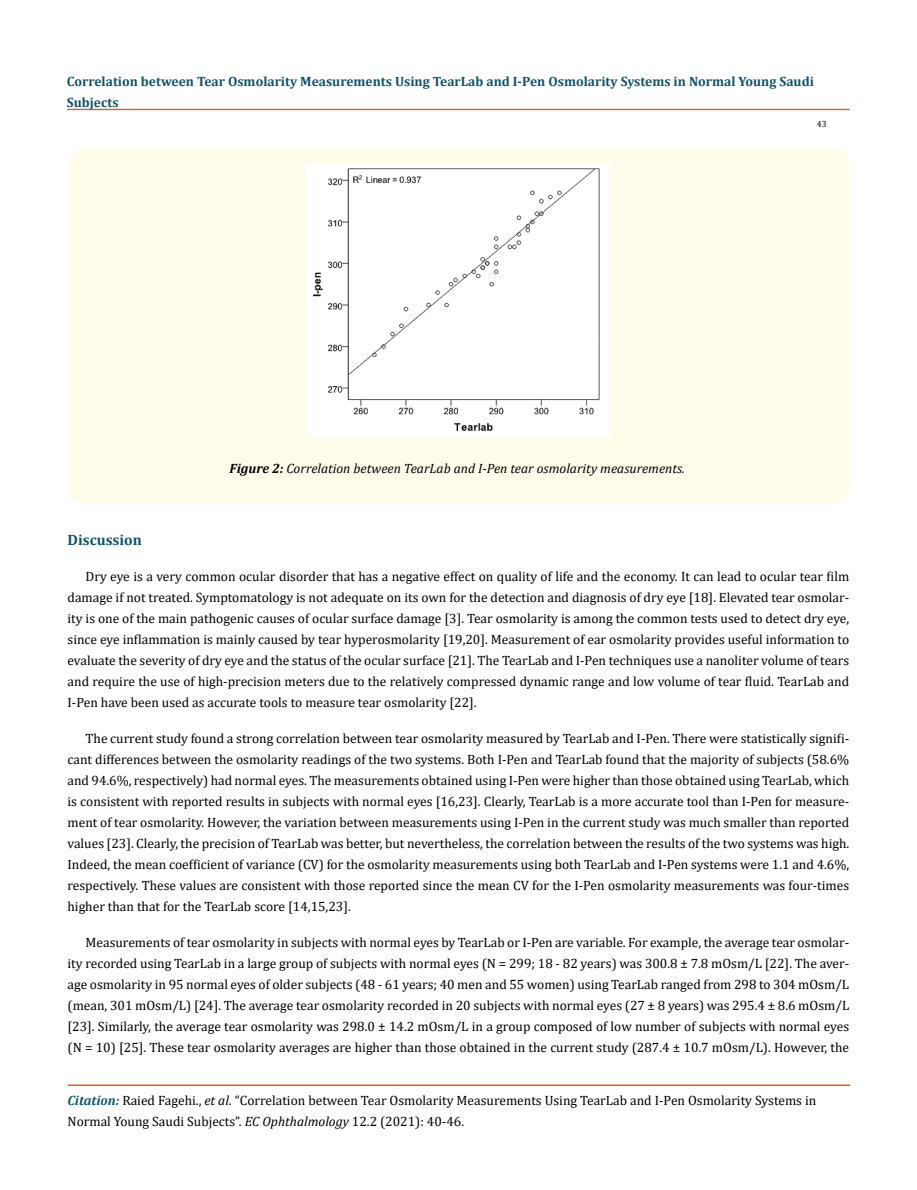
<style>
.page{position:relative;width:917px;height:1190px;background:#fff}
.page>*{position:absolute;margin:0;border:0;box-sizing:border-box;transform-origin:0 0}
.t1{font:700 15px "Cambria";color:#0e546a}
.t2{font:13.5px/21px "Cambria";color:#000;text-align:justify}
.t3{font:700 13.5px/21px "Cambria";color:#0e546a}
.t4{font:italic 13.5px "Cambria";color:#000}
.t5{font:9px "Cambria";color:#000}
.s1{font-weight:700}
.s2{font-weight:700;font-style:italic;color:#0e546a}
.s3{font-style:italic}
</style>
<div class="page">
<div style="left:67px;top:109px;width:782px;height:1px;border:1px solid #e05d1a"></div>
<hr style="left:68px;top:1085px;width:781px;height:1px;background:#e05d1a">
<div style="left:68px;top:147px;width:781px;height:357px;background:#fffde9;border-radius:18px"></div>
<div style="left:306px;top:164px;width:302px;height:274px;background:#fff"></div>
<p class="t3" style="left:67px;top:71px;width:748px">Correlation between Tear Osmolarity Measurements Using TearLab and I-Pen Osmolarity Systems in Normal Young Saudi<br>Subjects</p>
<p class="t5" style="left:816px;top:118px;width:11px">43</p>
<p class="t4" style="left:229px;top:459px;width:457px"><span class="s1">Figure 2:</span> Correlation between TearLab and I-Pen tear osmolarity measurements.</p>
<p class="t1" style="left:68px;top:529px;width:76px">Discussion</p>
<p class="t2" style="left:68px;top:565px;width:783px;text-indent:18px">Dry eye is a very common ocular disorder that has a negative effect on quality of life and the economy. It can lead to ocular tear film damage if not treated. Symptomatology is not adequate on its own for the detection and diagnosis of dry eye [18]. Elevated tear osmolar&shy;ity is one of the main pathogenic causes of ocular surface damage [3]. Tear osmolarity is among the common tests used to detect dry eye, since eye inflammation is mainly caused by tear hyperosmolarity [19,20]. Measurement of ear osmolarity provides useful information to evaluate the severity of dry eye and the status of the ocular surface [21]. The TearLab and I-Pen techniques use a nanoliter volume of tears and require the use of high-precision meters due to the relatively compressed dynamic range and low volume of tear fluid. TearLab and I-Pen have been used as accurate tools to measure tear osmolarity [22].</p>
<p class="t2" style="left:67px;top:727px;width:783px;text-indent:18px">The current study found a strong correlation between tear osmolarity measured by TearLab and I-Pen. There were statistically signifi&shy;cant differences between the osmolarity readings of the two systems. Both I-Pen and TearLab found that the majority of subjects (58.6% and 94.6%, respectively) had normal eyes. The measurements obtained using I-Pen were higher than those obtained using TearLab, which is consistent with reported results in subjects with normal eyes [16,23]. Clearly, TearLab is a more accurate tool than I-Pen for measure&shy;ment of tear osmolarity. However, the variation between measurements using I-Pen in the current study was much smaller than reported values [23]. Clearly, the precision of TearLab was better, but nevertheless, the correlation between the results of the two systems was high.<br>Indeed, the mean coefficient of variance (CV) for the osmolarity measurements using both TearLab and I-Pen systems were 1.1 and 4.6%, respectively. These values are consistent with those reported since the mean CV for the I-Pen osmolarity measurements was four-times higher than that for the TearLab score [14,15,23].</p>
<p class="t2" style="left:67px;top:931px;width:783px;text-indent:18px">Measurements of tear osmolarity in subjects with normal eyes by TearLab or I-Pen are variable. For example, the average tear osmolar&shy;ity recorded using TearLab in a large group of subjects with normal eyes (N = 299; 18 - 82 years) was 300.8 ± 7.8 mOsm/L [22]. The aver&shy;age osmolarity in 95 normal eyes of older subjects (48 - 61 years; 40 men and 55 women) using TearLab ranged from 298 to 304 mOsm/L (mean, 301 mOsm/L) [24]. The average tear osmolarity recorded in 20 subjects with normal eyes (27 ± 8 years) was 295.4 ± 8.6 mOsm/L [23]. Similarly, the average tear osmolarity was 298.0 ± 14.2 mOsm/L in a group composed of low number of subjects with normal eyes (N = 10) [25]. These tear osmolarity averages are higher than those obtained in the current study (287.4 ± 10.7 mOsm/L). However, the</p>
<p class="t2" style="left:68px;top:1090px;width:750px"><span class="s2">Citation:</span> Raied Fagehi., <span class="s3">et al</span>. “Correlation between Tear Osmolarity Measurements Using TearLab and I-Pen Osmolarity Systems in<br>Normal Young Saudi Subjects”. <span class="s3">EC Ophthalmology</span> 12.2 (2021): 40-46.</p>
</div>
